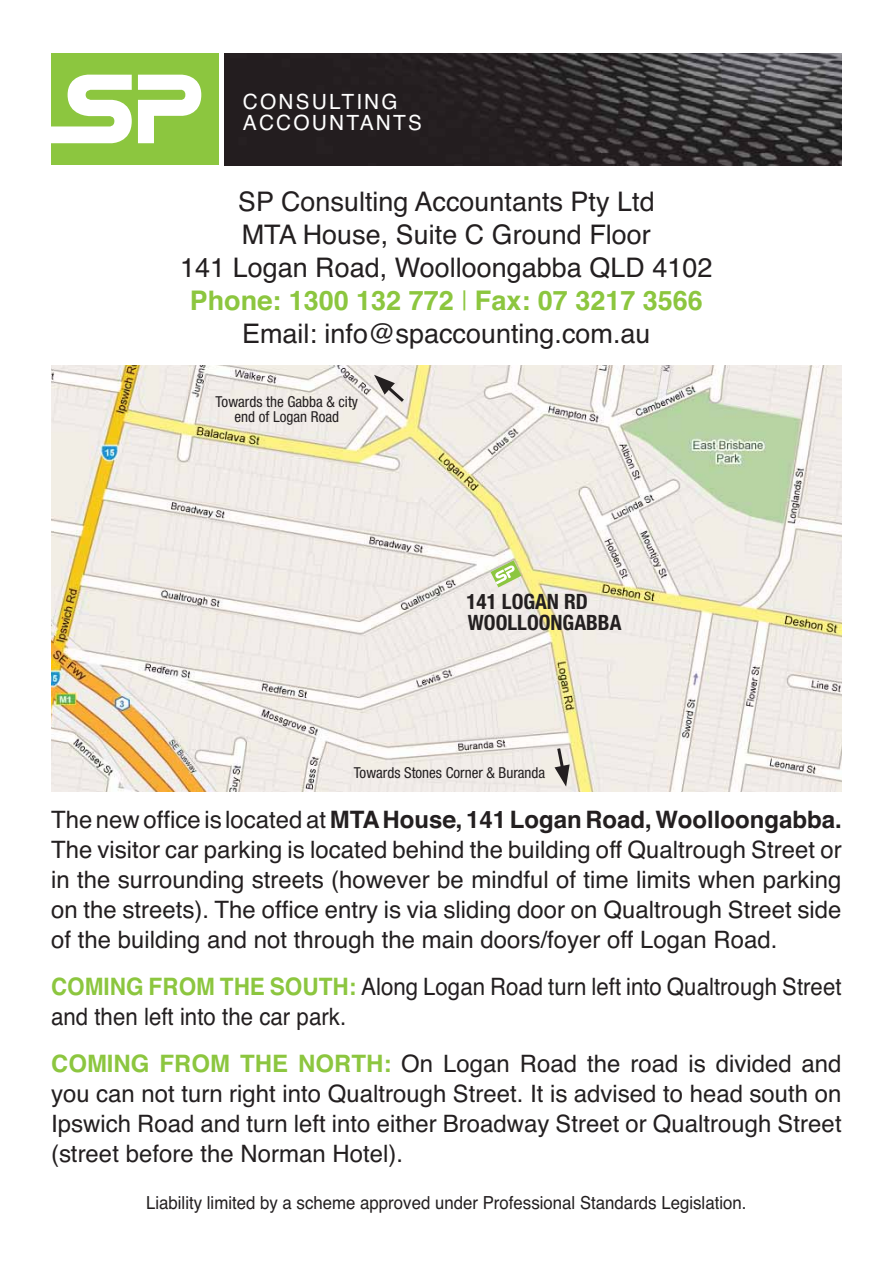
<style>
.page{position:relative;width:893px;height:1263px;background:#fff}
.page>*{position:absolute;margin:0;border:0;box-sizing:border-box;transform-origin:0 0}
.t1{font:27px/33px "Helvetica";color:#231f20;text-align:center}
.t2{font:24px/30px "Helvetica";color:#231f20;text-align:justify}
.t3{font:24px/30px "Helvetica";color:#231f20;scale:.93 1}
.t4{font:700 condensed 21.15px/21.5px "Helvetica Neue";color:#231f20}
.t5{font:21px/21px "Helvetica";letter-spacing:.1em;color:#fff}
.t6{font:18px "Helvetica";color:#231f20;scale:.93 1}
.t7{font:condensed 15.15px/15.1px "Helvetica Neue";color:#231f20;text-align:center}
.s1{font-weight:700;color:#8cc63f}
.s2{font-family:"Helvetica Neue";font-stretch:condensed;color:#8cc63f}
.s3{font-weight:700}
</style>
<div class="page">
<div style="left:51px;top:53px;width:167px;height:112px;background:#8cc63f"></div>
<svg style="left:51px;top:75px;width:81px;height:68px"></svg>
<svg style="left:138px;top:75px;width:63px;height:68px"></svg>
<img style="left:225px;top:53px;width:617px;height:112px">
<img style="left:51px;top:365px;width:791px;height:426px">
<svg style="left:490px;top:560px;width:31px;height:27px"></svg>
<svg style="left:554px;top:745px;width:16px;height:42px"></svg>
<svg style="left:374px;top:375px;width:33px;height:30px"></svg>
<p class="t5" style="left:243px;top:93px;width:181px">CONSULTING<br>ACCOUNTANTS</p>
<p class="t1" style="left:180px;top:188px;width:534px">SP Consulting Accountants Pty Ltd<br>MTA House, Suite C Ground Floor<br>141 Logan Road, Woolloongabba QLD 4102<br><span class="s1">Phone: 1300 132 772</span> <span class="s2">|</span> <span class="s1">Fax: 07 3217 3566<br></span>Email: info@spaccounting.com.au</p>
<p class="t7" style="left:216px;top:395px;width:144px">Towards the Gabba &amp; city end of Logan Road</p>
<p class="t4" style="left:466px;top:592px;width:156px">141 LOGAN RD<br>WOOLLOONGABBA</p>
<p class="t7" style="left:354px;top:767px;width:193px">Towards Stones Corner &amp; Buranda</p>
<p class="t2" style="left:51px;top:807px;width:792px">The new office is located at <span class="s3">MTA House, 141 Logan Road, Woolloongabba.<br></span>The visitor car parking is located behind the building off Qualtrough Street or in the surrounding streets (however be mindful of time limits when parking on the streets). The office entry is via sliding door on Qualtrough Street side of the building and not through the main doors/foyer off Logan Road.</p>
<p class="t3" style="left:51px;top:974px;width:852px"><span class="s1">COMING FROM THE SOUTH:</span> Along Logan Road turn left into Qualtrough Street and then left into the car park.</p>
<p class="t2" style="left:51px;top:1051px;width:792px"><span class="s1">COMING FROM THE NORTH:</span> On Logan Road the road is divided and you can not turn right into Qualtrough Street. It is advised to head south on Ipswich Road and turn left into either Broadway Street or Qualtrough Street (street before the Norman Hotel).</p>
<p class="t6" style="left:146px;top:1196px;width:647px">Liability limited by a scheme approved under Professional Standards Legislation.</p>
</div>
